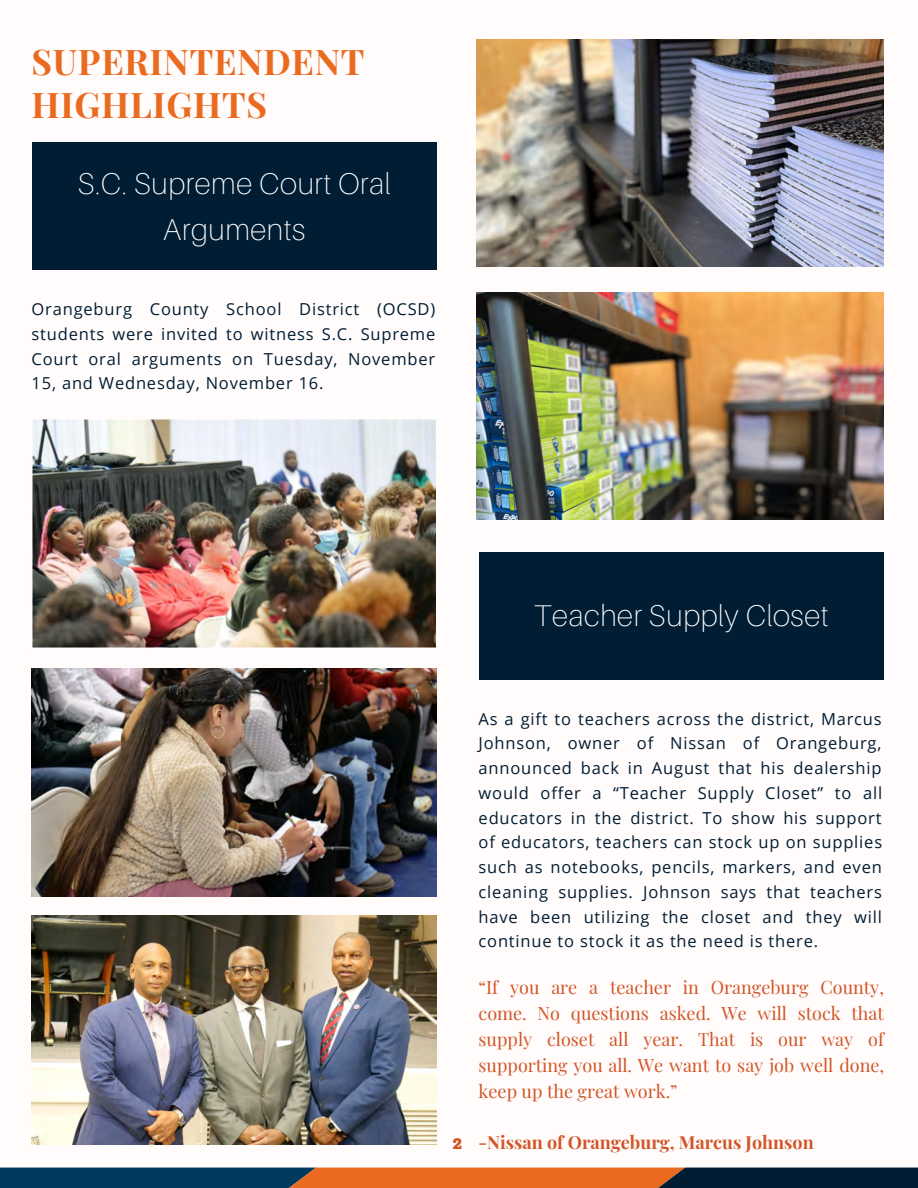
<style>
.page{position:relative;width:918px;height:1188px;background:#fffcfb}
.page>*{position:absolute;margin:0;border:0;box-sizing:border-box;transform-origin:0 0}
.t1{font:700 35.4px/42.8px "Playfair Display";letter-spacing:.02em;color:#ea6a20}
.t2{font:100 30px/46.2px "Aileron";letter-spacing:.02em;color:#fff;text-align:center}
.t3{font:18px/25.8px "Playfair Display";color:#d25528;text-align:justify}
.t4{font:700 18px "Playfair Display";color:#d25528}
.t5{font:900 18px "Rokkitt";color:#d25528}
.t6{font:16.5px/24.8px "Open Sans";letter-spacing:.05em;color:#001d34;text-align:justify}
</style>
<div class="page">
<svg style="left:0;top:1168px;width:918px;height:20px;background:#5e4539"></svg>
<div style="left:479px;top:552px;width:405px;height:127px;background:#001d34"></div>
<img style="left:477px;top:293px;width:407px;height:227px">
<img style="left:476px;top:40px;width:407px;height:227px">
<div style="left:32px;top:143px;width:405px;height:127px;background:#001d34"></div>
<img style="left:32px;top:419px;width:405px;height:229px">
<img style="left:32px;top:669px;width:405px;height:228px">
<img style="left:32px;top:916px;width:405px;height:228px">
<h1 class="t1" style="left:32px;top:39px;width:334px">SUPERINTENDENT<br>HIGHLIGHTS</h1>
<h2 class="t2" style="left:78px;top:160px;width:314px">S.C. Supreme Court Oral<br>Arguments</h2>
<p class="t6" style="left:32px;top:296px;width:405px">Orangeburg County School District (OCSD) students were invited to witness S.C. Supreme Court oral arguments on Tuesday, November 15, and Wednesday, November 16.</p>
<h2 class="t2" style="left:534px;top:592px;width:296px">Teacher Supply Closet</h2>
<p class="t5" style="left:453px;top:1134px;width:12px">2</p>
<p class="t6" style="left:479px;top:706px;width:405px">As a gift to teachers across the district, Marcus Johnson, owner of Nissan of Orangeburg, announced back in August that his dealership would offer a “Teacher Supply Closet” to all educators in the district. To show his support of educators, teachers can stock up on supplies such as notebooks, pencils, markers, and even cleaning supplies. Johnson says that teachers have been utilizing the closet and they will continue to stock it as the need is there.</p>
<p class="t3" style="left:479px;top:974px;width:407px">“If you are a teacher in Orangeburg County, come. No questions asked. We will stock that supply closet all year. That is our way of supporting you all. We want to say job well done, keep up the great work.”</p>
<p class="t4" style="left:479px;top:1130px;width:337px">-Nissan of Orangeburg, Marcus Johnson</p>
</div>
